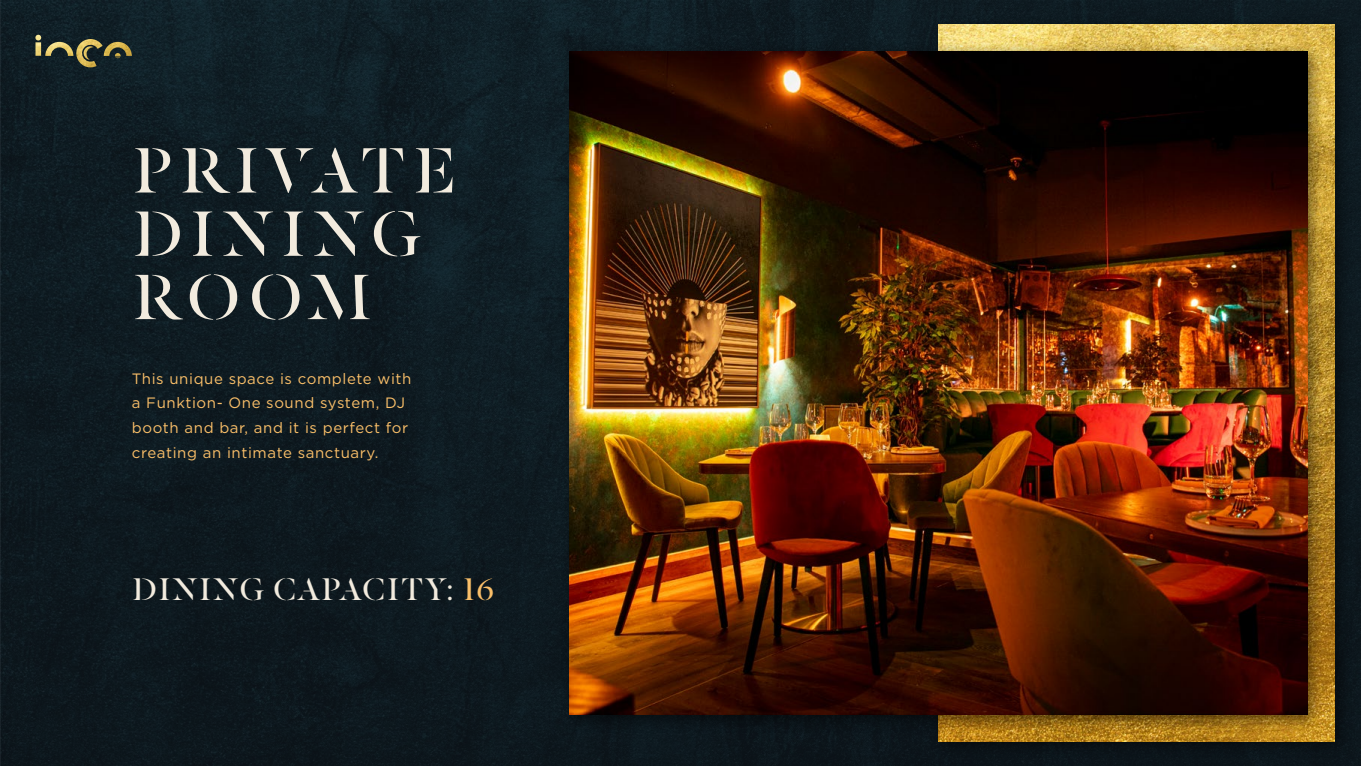
<style>
.page{position:relative;width:1361px;height:766px;background:#fff}
.page>*{position:absolute;margin:0;border:0;box-sizing:border-box;transform-origin:0 0}
.t1{font:70.2px/63.3px "Dala Floda";letter-spacing:.105em;color:#f2ebde}
.t2{font:34.35px "Dala Floda";letter-spacing:.055em;color:#f2ebde}
.t3{font:15px/24.6px "Gotham";letter-spacing:.04em;color:#fabf69}
.s1{color:#fabf69}
</style>
<div class="page">
<div style="left:0;top:0;width:1361px;height:765px;background:#0e1a21"></div>
<div style="left:929px;top:15px;width:423px;height:744px;background:#000;opacity:.5"></div>
<img style="left:938px;top:25px;width:396px;height:716px">
<div style="left:560px;top:41px;width:765px;height:692px;background:#000;opacity:.5"></div>
<img style="left:570px;top:51px;width:737px;height:663px">
<img style="left:35px;top:35px;width:97px;height:32px">
<h1 class="t1" style="left:132px;top:136px;width:324px">PRIVATE<br>DINING<br>ROOM</h1>
<p class="t3" style="left:132px;top:365px;width:281px">This unique space is complete with a Funktion- One sound system, DJ booth and bar, and it is perfect for creating an intimate sanctuary.</p>
<h2 class="t2" style="left:132px;top:566px;width:363px">DINING CAPACITY: <span class="s1">16</span></h2>
</div>
